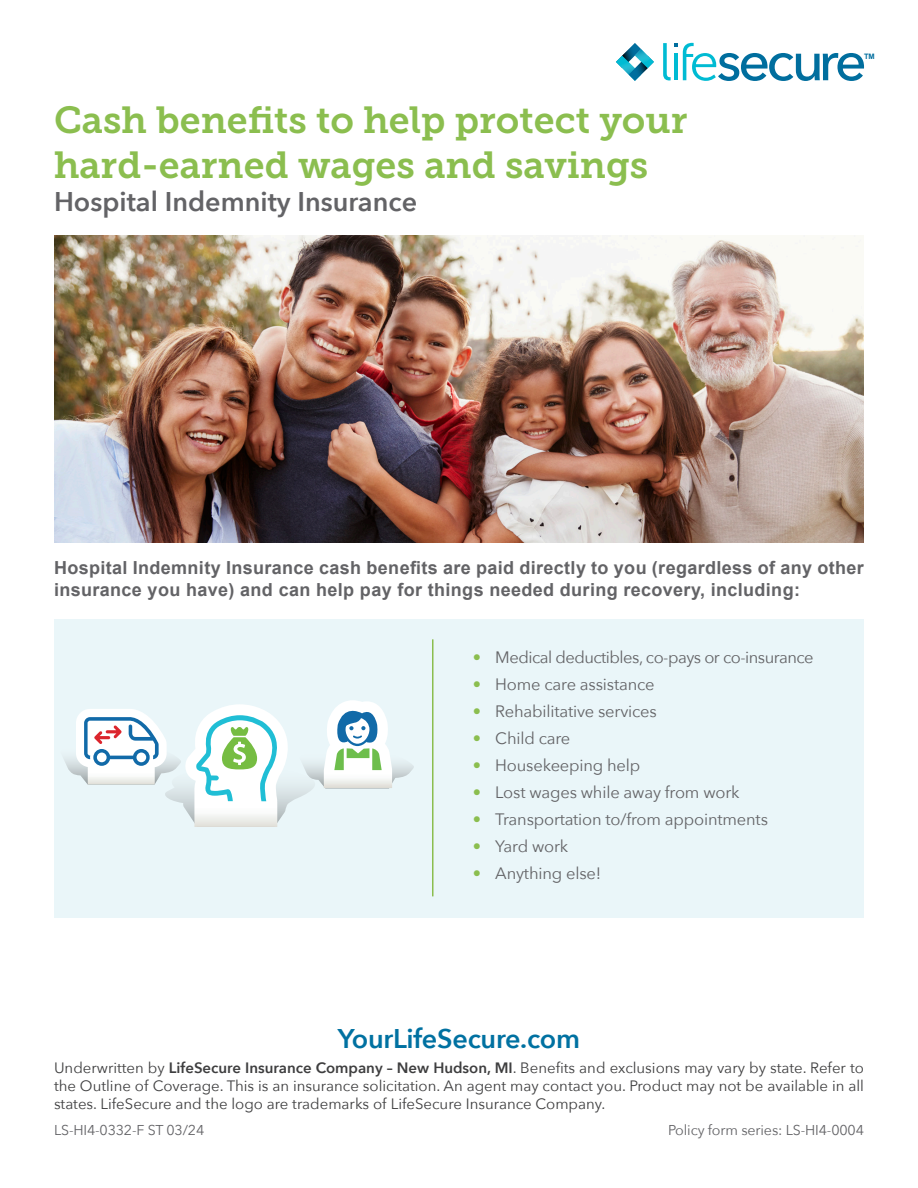
<style>
.page{position:relative;width:918px;height:1188px;background:#fff}
.page>*{position:absolute;margin:0;border:0;box-sizing:border-box;transform-origin:0 0}
.t1{font:37.5px/45px "Museo Slab 700";color:#8bbe4f}
.t2{font:600 27px "Avenir Next";color:#636366}
.Body{font:600 27px "Avenir Next";letter-spacing:-.01em;color:#0071a1}
.t3{font:700 18px/21.6px "Arial";letter-spacing:.02em;color:#636366}
.Bullets{font:16.5px "Avenir Next";letter-spacing:-.01em;color:#636366}
.Bullets-2{font:16.5px "Avenir Next";letter-spacing:-.03em;color:#636366}
.Body-2{font:15px/18px "Avenir Next";color:#3e3e3f;text-align:justify}
.Body-3{font:14.25px "Avenir Next";letter-spacing:-.01em;color:#636366}
.t4{font:700 7.5px "Arial";color:#006e9e}
.s1{color:#8bbe4f}
.s2{font-weight:600}
</style>
<div class="page">
<img style="left:54px;top:236px;width:810px;height:306px">
<svg style="left:616px;top:43px;width:38px;height:38px"></svg>
<svg style="left:663px;top:43px;width:201px;height:38px"></svg>
<div style="left:54px;top:620px;width:810px;height:298px;background:#eaf6f9"></div>
<svg style="left:64px;top:700px;width:350px;height:127px"></svg>
<hr style="left:432px;top:639px;width:2px;height:257px;background:#8bbe4f">
<p class="t1" style="left:54px;top:98px;width:635px">Cash benefits to help protect your hard-earned wages and savings</p>
<p class="t2" style="left:54px;top:178px;width:365px">Hospital Indemnity Insurance</p>
<p class="t4" style="left:864px;top:51px;width:12px">TM</p>
<p class="t3" style="left:54px;top:557px;width:811px">Hospital Indemnity Insurance cash benefits are paid directly to you (regardless of any other insurance you have) and can help pay for things needed during recovery, including:</p>
<p class="Bullets-2" style="left:473px;top:643px;width:342px"><span class="s1">•</span> Medical deductibles, co-pays or co-insurance</p>
<p class="Bullets" style="left:473px;top:670px;width:183px"><span class="s1">•</span> Home care assistance</p>
<p class="Bullets" style="left:473px;top:697px;width:186px"><span class="s1">•</span> Rehabilitative services</p>
<p class="Bullets" style="left:473px;top:724px;width:99px"><span class="s1">•</span> Child care</p>
<p class="Bullets" style="left:473px;top:751px;width:169px"><span class="s1">•</span> Housekeeping help</p>
<p class="Bullets" style="left:473px;top:778px;width:268px"><span class="s1">•</span> Lost wages while away from work</p>
<p class="Bullets" style="left:473px;top:805px;width:297px"><span class="s1">•</span> Transportation to/from appointments</p>
<p class="Bullets" style="left:473px;top:832px;width:97px"><span class="s1">•</span> Yard work</p>
<p class="Bullets" style="left:473px;top:859px;width:130px"><span class="s1">•</span> Anything else!</p>
<p class="Body" style="left:338px;top:1016px;width:244px">YourLifeSecure.com</p>
<p class="Body-2" style="left:54px;top:1058px;width:812px">Underwritten by <span class="s2">LifeSecure Insurance Company – New Hudson, MI</span>. Benefits and exclusions may vary by state. Refer to the Outline of Coverage. This is an insurance solicitation. An agent may contact you. Product may not be available in all states. LifeSecure and the logo are trademarks of LifeSecure Insurance Company.</p>
<p class="Body-3" style="left:54px;top:1118px;width:152px">LS-HI4-0332-F ST 03/24</p>
<p class="Body-3" style="left:668px;top:1118px;width:197px">Policy form series: LS-HI4-0004</p>
</div>
